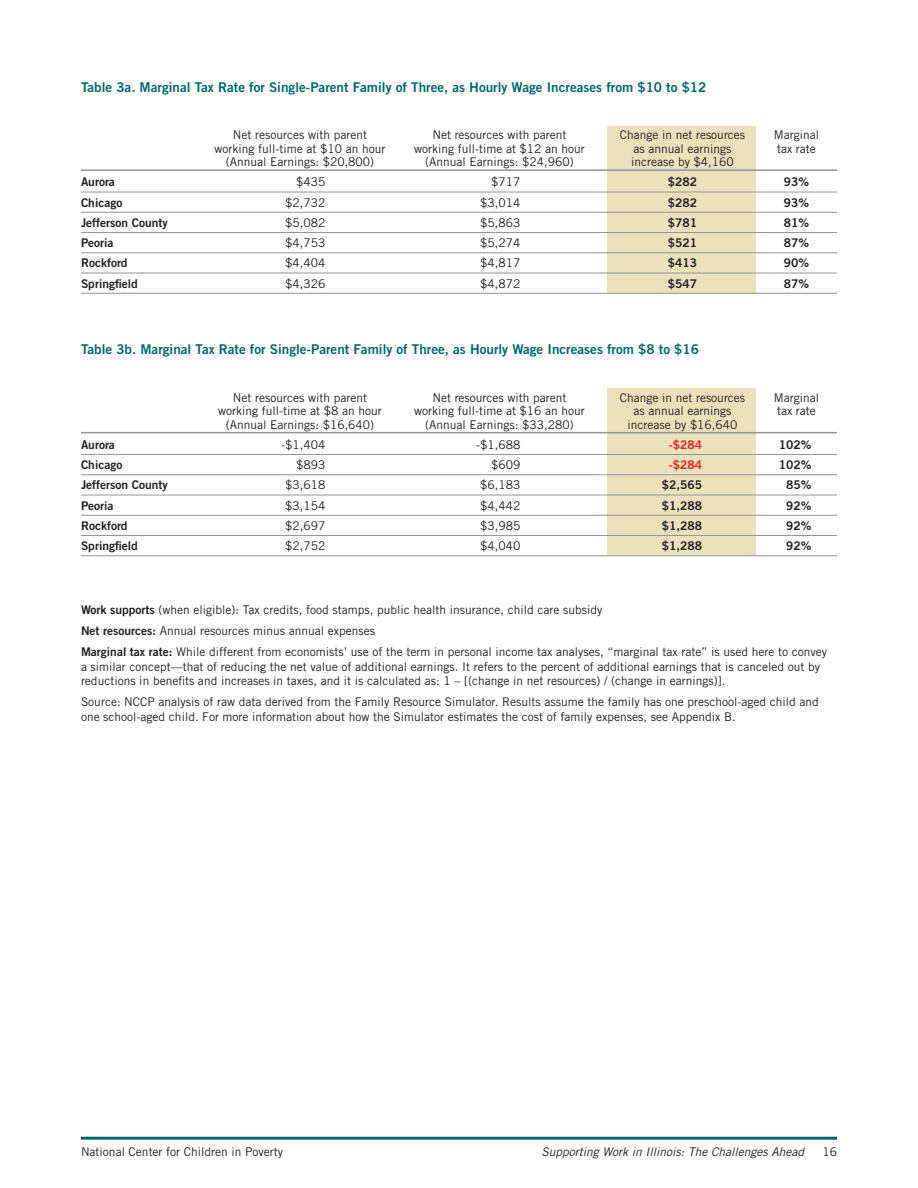
<style>
.page{position:relative;width:918px;height:1188px;background:#fff}
.page>*{position:absolute;margin:0;border:0;box-sizing:border-box;transform-origin:0 0}
.t1{font:13.5px "Trade Gothic Bold Two";color:#006a71}
.t2{font:12px/21.1px "Trade Gothic";color:#231f20}
.t3{font:12px "Trade Gothic Bold Two";color:#231f20}
.t4{font:italic 12px "Trade Gothic";color:#231f20}
.t5{font:12px "Trade Gothic Bold Two";color:#ee1d23}
.s1{font-family:"Trade Gothic Bold Two"}
</style>
<div class="page">
<hr style="left:81px;top:1137px;width:756px;height:3px;background:#006a71">
<div style="left:608px;top:126px;width:148px;height:167px;background:#ebe1bc"></div>
<div style="left:608px;top:389px;width:148px;height:166px;background:#ebe1bc"></div>
<hr style="left:81px;top:169px;width:756px;height:2px;background:#939598">
<hr style="left:81px;top:192px;width:756px;height:1px;background:#939598">
<hr style="left:81px;top:212px;width:756px;height:1px;background:#939598">
<hr style="left:81px;top:232px;width:756px;height:1px;background:#939598">
<hr style="left:81px;top:253px;width:756px;height:1px;background:#939598">
<hr style="left:81px;top:273px;width:756px;height:1px;background:#939598">
<hr style="left:81px;top:293px;width:756px;height:1px;background:#939598">
<hr style="left:81px;top:432px;width:756px;height:1px;background:#939598">
<hr style="left:81px;top:454px;width:756px;height:1px;background:#939598">
<hr style="left:81px;top:475px;width:756px;height:1px;background:#939598">
<hr style="left:81px;top:495px;width:756px;height:1px;background:#939598">
<hr style="left:81px;top:515px;width:756px;height:1px;background:#939598">
<hr style="left:81px;top:535px;width:756px;height:1px;background:#939598">
<hr style="left:81px;top:556px;width:756px;height:1px;background:#939598">
<p class="t1" style="left:81px;top:79px;width:627px">Table 3a. Marginal Tax Rate for Single-Parent Family of Three, as Hourly Wage Increases from $10 to $12</p>
<p class="t2" style="left:233px;top:124px;width:136px">Net resources with parent</p>
<p class="t2" style="left:432px;top:124px;width:136px">Net resources with parent</p>
<p class="t2" style="left:620px;top:124px;width:127px">Change in net resources</p>
<p class="t2" style="left:774px;top:124px;width:47px">Marginal</p>
<p class="t2" style="left:215px;top:138px;width:172px">working full-time at $10 an hour</p>
<p class="t2" style="left:414px;top:138px;width:172px">working full-time at $12 an hour</p>
<p class="t2" style="left:633px;top:138px;width:100px">as annual earnings</p>
<p class="t2" style="left:777px;top:138px;width:40px">tax rate</p>
<p class="t2" style="left:226px;top:151px;width:150px">(Annual Earnings: $20,800)</p>
<p class="t2" style="left:425px;top:151px;width:150px">(Annual Earnings: $24,960)</p>
<p class="t2" style="left:631px;top:151px;width:104px">increase by $4,160</p>
<p class="t3" style="left:81px;top:175px;width:35px">Aurora</p>
<p class="t2" style="left:296px;top:171px;width:31px">$435</p>
<p class="t2" style="left:491px;top:171px;width:31px">$717</p>
<p class="t3" style="left:668px;top:175px;width:31px">$282</p>
<p class="t3" style="left:784px;top:175px;width:27px">93%</p>
<p class="t3" style="left:81px;top:195px;width:43px">Chicago</p>
<p class="t2" style="left:285px;top:192px;width:42px">$2,732</p>
<p class="t2" style="left:480px;top:192px;width:42px">$3,014</p>
<p class="t3" style="left:668px;top:195px;width:31px">$282</p>
<p class="t3" style="left:784px;top:195px;width:27px">93%</p>
<p class="t3" style="left:81px;top:215px;width:88px">Jefferson County</p>
<p class="t2" style="left:285px;top:212px;width:42px">$5,082</p>
<p class="t2" style="left:480px;top:212px;width:42px">$5,863</p>
<p class="t3" style="left:668px;top:215px;width:31px">$781</p>
<p class="t3" style="left:784px;top:215px;width:27px">81%</p>
<p class="t3" style="left:81px;top:235px;width:34px">Peoria</p>
<p class="t2" style="left:285px;top:232px;width:42px">$4,753</p>
<p class="t2" style="left:480px;top:232px;width:42px">$5,274</p>
<p class="t3" style="left:668px;top:235px;width:31px">$521</p>
<p class="t3" style="left:784px;top:235px;width:27px">87%</p>
<p class="t3" style="left:81px;top:256px;width:48px">Rockford</p>
<p class="t2" style="left:285px;top:252px;width:42px">$4,404</p>
<p class="t2" style="left:480px;top:252px;width:42px">$4,817</p>
<p class="t3" style="left:668px;top:256px;width:31px">$413</p>
<p class="t3" style="left:784px;top:256px;width:27px">90%</p>
<p class="t3" style="left:81px;top:276px;width:58px">Springfield</p>
<p class="t2" style="left:285px;top:273px;width:42px">$4,326</p>
<p class="t2" style="left:480px;top:273px;width:42px">$4,872</p>
<p class="t3" style="left:668px;top:276px;width:31px">$547</p>
<p class="t3" style="left:784px;top:276px;width:27px">87%</p>
<p class="t1" style="left:81px;top:341px;width:619px">Table 3b. Marginal Tax Rate for Single-Parent Family of Three, as Hourly Wage Increases from $8 to $16</p>
<p class="t2" style="left:233px;top:387px;width:136px">Net resources with parent</p>
<p class="t2" style="left:432px;top:387px;width:136px">Net resources with parent</p>
<p class="t2" style="left:620px;top:387px;width:127px">Change in net resources</p>
<p class="t2" style="left:774px;top:387px;width:47px">Marginal</p>
<p class="t2" style="left:218px;top:400px;width:165px">working full-time at $8 an hour</p>
<p class="t2" style="left:414px;top:400px;width:172px">working full-time at $16 an hour</p>
<p class="t2" style="left:633px;top:400px;width:100px">as annual earnings</p>
<p class="t2" style="left:777px;top:400px;width:40px">tax rate</p>
<p class="t2" style="left:226px;top:414px;width:150px">(Annual Earnings: $16,640)</p>
<p class="t2" style="left:425px;top:414px;width:150px">(Annual Earnings: $33,280)</p>
<p class="t2" style="left:627px;top:414px;width:112px">increase by $16,640</p>
<p class="t3" style="left:81px;top:437px;width:35px">Aurora</p>
<p class="t2" style="left:281px;top:434px;width:46px">-$1,404</p>
<p class="t2" style="left:476px;top:434px;width:46px">-$1,688</p>
<p class="t5" style="left:669px;top:437px;width:35px">-$284</p>
<p class="t3" style="left:779px;top:437px;width:34px">102%</p>
<p class="t3" style="left:81px;top:457px;width:43px">Chicago</p>
<p class="t2" style="left:296px;top:454px;width:31px">$893</p>
<p class="t2" style="left:491px;top:454px;width:31px">$609</p>
<p class="t5" style="left:669px;top:457px;width:35px">-$284</p>
<p class="t3" style="left:779px;top:457px;width:34px">102%</p>
<p class="t3" style="left:81px;top:478px;width:88px">Jefferson County</p>
<p class="t2" style="left:285px;top:474px;width:42px">$3,618</p>
<p class="t2" style="left:480px;top:474px;width:42px">$6,183</p>
<p class="t3" style="left:662px;top:478px;width:42px">$2,565</p>
<p class="t3" style="left:786px;top:478px;width:27px">85%</p>
<p class="t3" style="left:81px;top:498px;width:34px">Peoria</p>
<p class="t2" style="left:285px;top:495px;width:42px">$3,154</p>
<p class="t2" style="left:480px;top:495px;width:42px">$4,442</p>
<p class="t3" style="left:662px;top:498px;width:42px">$1,288</p>
<p class="t3" style="left:786px;top:498px;width:27px">92%</p>
<p class="t3" style="left:81px;top:518px;width:48px">Rockford</p>
<p class="t2" style="left:285px;top:515px;width:42px">$2,697</p>
<p class="t2" style="left:480px;top:515px;width:42px">$3,985</p>
<p class="t3" style="left:662px;top:518px;width:42px">$1,288</p>
<p class="t3" style="left:786px;top:518px;width:27px">92%</p>
<p class="t3" style="left:81px;top:538px;width:58px">Springfield</p>
<p class="t2" style="left:285px;top:535px;width:42px">$2,752</p>
<p class="t2" style="left:480px;top:535px;width:42px">$4,040</p>
<p class="t3" style="left:662px;top:538px;width:42px">$1,288</p>
<p class="t3" style="left:786px;top:538px;width:27px">92%</p>
<p class="t2" style="left:81px;top:599px;width:748px"><span class="s1">Work supports</span> (when eligible): Tax credits, food stamps, public health insurance, child care subsidy<br><span class="s1">Net resources:</span> Annual resources minus annual expenses<br><span class="s1">Marginal tax rate:</span> While different from economists’ use of the term in personal income tax analyses, “marginal tax rate” is used here to convey</p>
<p class="t2" style="left:81px;top:659px;width:741px;line-height:14.4px">a similar concept—that of reducing the net value of additional earnings. It refers to the percent of additional earnings that is canceled out by reductions in benefits and increases in taxes, and it is calculated as: 1 – [(change in net resources) / (change in earnings)].</p>
<p class="t2" style="left:81px;top:695px;width:739px;line-height:14.4px">Source: NCCP analysis of raw data derived from the Family Resource Simulator. Results assume the family has one preschool-aged child and one school-aged child. For more information about how the Simulator estimates the cost of family expenses, see Appendix B.</p>
<p class="t2" style="left:81px;top:1141px;width:204px">National Center for Children in Poverty</p>
<p class="t4" style="left:541px;top:1144px;width:264px">Supporting Work in Illinois: The Challenges Ahead</p>
<p class="t2" style="left:822px;top:1141px;width:16px">16</p>
</div>
